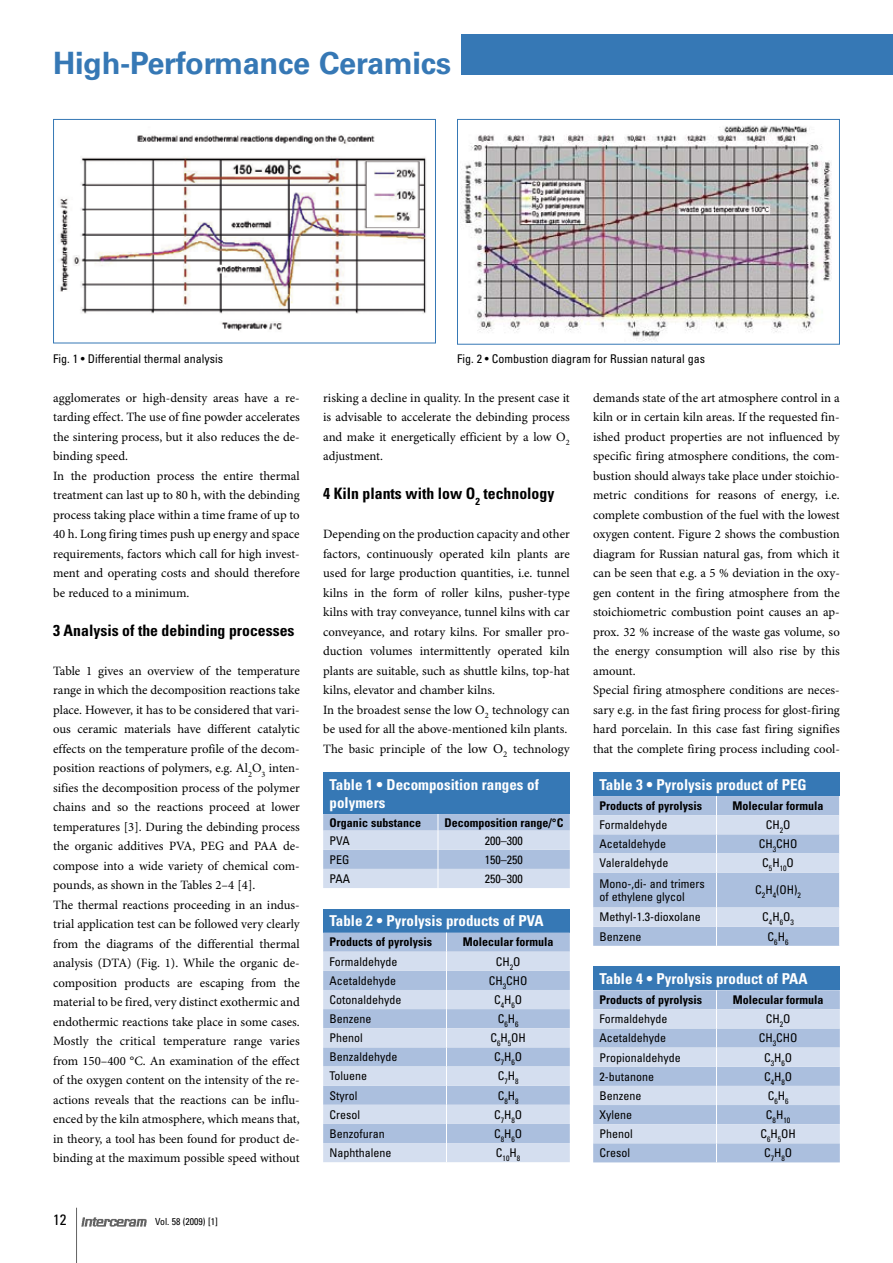
<style>
.page{position:relative;width:893px;height:1263px;background:#fff}
.page>*{position:absolute;margin:0;border:0;box-sizing:border-box;transform-origin:0 0}
.t1{font:700 30.75px "Univers LT Std";letter-spacing:-.01em;color:#3678b5}
.t2{font:700 condensed 15.75px "Univers LT Std";color:#000}
.t3{font:700 condensed 15px/18px "Univers LT Std";color:#fff}
.t4{font:condensed 15px "Univers LT Std";color:#000}
.t5{font:12.75px/19.5px "Minion Pro";color:#000}
.t6{font:condensed 12px/13.5px "Univers LT Std";color:#000}
.t7{font:700 condensed 12px "Univers LT Std";color:#000}
.t8{font:condensed 9.75px "Univers LT Std";color:#000}
.t9{font:condensed 7.8px "Univers LT Std";color:#000}
.s1{font-size:13.5px}
</style>
<div class="page">
<img style="left:81px;top:1218px;width:66px;height:9px">
<hr style="left:76px;top:1208px;width:1px;height:55px;background:#636363">
<div style="left:462px;top:34px;width:431px;height:40px;background:#3678b5"></div>
<div style="left:323px;top:772px;width:247px;height:42px;background:#3678b5"></div>
<svg style="left:323px;top:814px;width:247px;height:74px;background:#c1cfe7"></svg>
<div style="left:593px;top:966px;width:247px;height:24px;background:#3678b5"></div>
<svg style="left:593px;top:990px;width:247px;height:172px;background:#becde5"></svg>
<div style="left:323px;top:909px;width:247px;height:23px;background:#3678b5"></div>
<svg style="left:323px;top:932px;width:247px;height:20px;background:#a9bedd"></svg>
<svg style="left:323px;top:952px;width:247px;height:210px;background:#c2d0e7"></svg>
<svg style="left:446px;top:932px;width:1px;height:230px"></svg>
<div style="left:593px;top:772px;width:247px;height:24px;background:#3678b5"></div>
<svg style="left:593px;top:796px;width:247px;height:150px;background:#bccbe5"></svg>
<img style="left:60px;top:135px;width:366px;height:196px">
<div style="left:53px;top:119px;width:383px;height:224px;border:1px solid #3678b5"></div>
<img style="left:460px;top:125px;width:372px;height:216px">
<div style="left:457px;top:119px;width:383px;height:226px;border:1px solid #3678b5"></div>
<h1 class="t1" style="left:53px;top:45px;width:400px">High-Performance Ceramics</h1>
<p class="t6" style="left:53px;top:352px;width:171px">Fig. 1 • Differential thermal analysis</p>
<p class="t6" style="left:457px;top:352px;width:250px">Fig. 2 • Combustion diagram for Russian natural gas</p>
<p class="t5" style="left:53px;top:389px;width:248px">agglomerates or high-density areas have a re&shy;tarding effect. The use of fine powder accelerates the sintering process, but it also reduces the de&shy;binding speed.<br>In the production process the entire thermal treatment can last up to 80 h, with the debinding process taking place within a time frame of up to 40 h. Long firing times push up energy and space requirements, factors which call for high invest&shy;ment and operating costs and should therefore be reduced to a minimum.</p>
<p class="t2" style="left:53px;top:621px;width:243px">3 Analysis of the debinding processes</p>
<p class="t5" style="left:53px;top:662px;width:248px">Table 1 gives an overview of the temperature range in which the decomposition reactions take place. However, it has to be considered that vari&shy;ous ceramic materials have different catalytic effects on the temperature profile of the decom&shy;position reactions of polymers, e.g. Al<sub>2</sub>O<sub>3</sub> inten&shy;sifies the decomposition process of the polymer chains and so the reactions proceed at lower temperatures [3]. During the debinding process the organic additives PVA, PEG and PAA de&shy;compose into a wide variety of chemical com&shy;pounds, as shown in the Tables 2–4 [4].<br>The thermal reactions proceeding in an indus&shy;trial application test can be followed very clearly from the diagrams of the differential thermal analysis (DTA) (Fig. 1). While the organic de&shy;composition products are escaping from the material to be fired, very distinct exothermic and endothermic reactions take place in some cases.<br>Mostly the critical temperature range varies from 150–400 °C. An examination of the effect of the oxygen content on the intensity of the re&shy;actions reveals that the reactions can be influ&shy;enced by the kiln atmosphere, which means that, in theory, a tool has been found for product de&shy;binding at the maximum possible speed without</p>
<p class="t4" style="left:53px;top:1210px;width:15px">12</p>
<p class="t8" style="left:155px;top:1215px;width:64px">Vol. 58 (2009) [1]</p>
<p class="t5" style="left:323px;top:388px;width:248px;text-align:justify">risking a decline in quality. In the present case it is advisable to accelerate the debinding process and make it energetically efficient by a low O<sub>2 </sub>adjustment.</p>
<p class="t2" style="left:323px;top:484px;width:233px">4 Kiln plants with low O<sub>2</sub> technology</p>
<p class="t5" style="left:323px;top:525px;width:248px">Depending on the production capacity and other factors, continuously operated kiln plants are used for large production quantities, i.e. tunnel kilns in the form of roller kilns, pusher-type kilns with tray conveyance, tunnel kilns with car conveyance, and rotary kilns. For smaller pro&shy;duction volumes intermittently operated kiln plants are suitable, such as shuttle kilns, top-hat kilns, elevator and chamber kilns.<br>In the broadest sense the low O<sub>2</sub> technology can be used for all the above-mentioned kiln plants.<br>The basic principle of the <span class="s1">low O</span><sub>2</sub> technology</p>
<p class="t3" style="left:330px;top:775px;width:211px">Table 1 • Decomposition ranges of polymers</p>
<p class="t7" style="left:330px;top:815px;width:93px">Organic substance</p>
<p class="t7" style="left:444px;top:815px;width:121px">Decomposition range/°C</p>
<p class="t6" style="left:330px;top:833px;width:22px">PVA</p>
<p class="t6" style="left:485px;top:833px;width:39px">200–300</p>
<p class="t6" style="left:330px;top:852px;width:22px">PEG</p>
<p class="t6" style="left:485px;top:852px;width:39px">150–250</p>
<p class="t6" style="left:330px;top:872px;width:22px">PAA</p>
<p class="t6" style="left:485px;top:872px;width:39px">250–300</p>
<p class="t3" style="left:330px;top:912px;width:216px">Table 2 • Pyrolysis products of PVA</p>
<p class="t7" style="left:330px;top:935px;width:104px">Products of pyrolysis</p>
<p class="t7" style="left:463px;top:935px;width:92px">Molecular formula</p>
<p class="t6" style="left:330px;top:954px;width:69px">Formaldehyde</p>
<p class="t6" style="left:496px;top:954px;width:26px">CH<sub>2</sub>O</p>
<p class="t6" style="left:330px;top:973px;width:68px">Acetaldehyde</p>
<p class="t6" style="left:489px;top:973px;width:40px">CH<sub>3</sub>CHO</p>
<p class="t6" style="left:330px;top:993px;width:73px">Cotonaldehyde</p>
<p class="t6" style="left:494px;top:993px;width:30px">C<sub>4</sub>H<sub>6</sub>O</p>
<p class="t6" style="left:330px;top:1012px;width:43px">Benzene</p>
<p class="t6" style="left:498px;top:1012px;width:22px">C<sub>6</sub>H<sub>6</sub></p>
<p class="t6" style="left:330px;top:1031px;width:35px">Phenol</p>
<p class="t6" style="left:490px;top:1031px;width:37px">C<sub>6</sub>H<sub>5</sub>OH</p>
<p class="t6" style="left:330px;top:1050px;width:69px">Benzaldehyde</p>
<p class="t6" style="left:494px;top:1050px;width:30px">C<sub>7</sub>H<sub>6</sub>O</p>
<p class="t6" style="left:330px;top:1069px;width:39px">Toluene</p>
<p class="t6" style="left:498px;top:1069px;width:22px">C<sub>7</sub>H<sub>8</sub></p>
<p class="t6" style="left:330px;top:1088px;width:29px">Styrol</p>
<p class="t6" style="left:498px;top:1088px;width:22px">C<sub>8</sub>H<sub>8</sub></p>
<p class="t6" style="left:330px;top:1107px;width:32px">Cresol</p>
<p class="t6" style="left:494px;top:1107px;width:30px">C<sub>7</sub>H<sub>8</sub>O</p>
<p class="t6" style="left:330px;top:1127px;width:57px">Benzofuran</p>
<p class="t6" style="left:494px;top:1127px;width:30px">C<sub>8</sub>H<sub>6</sub>O</p>
<p class="t6" style="left:330px;top:1146px;width:64px">Naphthalene</p>
<p class="t9" style="left:496px;top:1153px;width:26px"><sup>C</sup>10<sup>H</sup>8</p>
<p class="t5" style="left:593px;top:389px;width:248px">demands state of the art atmosphere control in a kiln or in certain kiln areas. If the requested fin&shy;ished product properties are not influenced by specific firing atmosphere conditions, the com&shy;bustion should always take place under stoichio&shy;metric conditions for reasons of energy, i.e. complete combustion of the fuel with the lowest oxygen content. Figure 2 shows the combustion diagram for Russian natural gas, from which it can be seen that e.g. a 5 % deviation in the oxy&shy;gen content in the firing atmosphere from the stoichiometric combustion point causes an ap&shy;prox. 32 % increase of the waste gas volume, so the energy consumption will also rise by this amount.<br>Special firing atmosphere conditions are neces&shy;sary e.g. in the fast firing process for glost-firing hard porcelain. In this case fast firing signifies that the complete firing process including cool-</p>
<p class="t3" style="left:600px;top:775px;width:209px">Table 3 • Pyrolysis product of PEG</p>
<p class="t7" style="left:600px;top:798px;width:104px">Products of pyrolysis</p>
<p class="t7" style="left:733px;top:798px;width:92px">Molecular formula</p>
<p class="t6" style="left:600px;top:818px;width:69px">Formaldehyde</p>
<p class="t6" style="left:766px;top:818px;width:26px">CH<sub>2</sub>O</p>
<p class="t6" style="left:600px;top:837px;width:68px">Acetaldehyde</p>
<p class="t6" style="left:759px;top:837px;width:40px">CH<sub>3</sub>CHO</p>
<p class="t6" style="left:600px;top:856px;width:70px">Valeraldehyde</p>
<p class="t6" style="left:762px;top:856px;width:33px">C<sub>5</sub>H<sub>10</sub>O</p>
<p class="t6" style="left:600px;top:876px;width:107px">Mono-,di- and trimers of ethylene glycol</p>
<p class="t6" style="left:755px;top:883px;width:47px">C<sub>2</sub>H<sub>4</sub>(OH)<sub>2</sub></p>
<p class="t6" style="left:600px;top:910px;width:103px">Methyl-1.3-dioxolane</p>
<p class="t6" style="left:762px;top:910px;width:33px">C<sub>4</sub>H<sub>6</sub>O<sub>3</sub></p>
<p class="t6" style="left:600px;top:929px;width:43px">Benzene</p>
<p class="t6" style="left:768px;top:929px;width:22px">C<sub>6</sub>H<sub>6</sub></p>
<p class="t3" style="left:600px;top:969px;width:210px">Table 4 • Pyrolysis product of PAA</p>
<p class="t7" style="left:600px;top:992px;width:104px">Products of pyrolysis</p>
<p class="t7" style="left:733px;top:992px;width:92px">Molecular formula</p>
<p class="t6" style="left:600px;top:1012px;width:69px">Formaldehyde</p>
<p class="t6" style="left:766px;top:1012px;width:26px">CH<sub>2</sub>O</p>
<p class="t6" style="left:600px;top:1031px;width:68px">Acetaldehyde</p>
<p class="t6" style="left:759px;top:1031px;width:40px">CH<sub>3</sub>CHO</p>
<p class="t6" style="left:600px;top:1050px;width:83px">Propionaldehyde</p>
<p class="t6" style="left:764px;top:1050px;width:30px">C<sub>3</sub>H<sub>6</sub>O</p>
<p class="t6" style="left:600px;top:1069px;width:56px">2-butanone</p>
<p class="t6" style="left:764px;top:1069px;width:30px">C<sub>4</sub>H<sub>8</sub>O</p>
<p class="t6" style="left:600px;top:1088px;width:43px">Benzene</p>
<p class="t6" style="left:768px;top:1088px;width:22px">C<sub>6</sub>H<sub>6</sub></p>
<p class="t6" style="left:600px;top:1108px;width:34px">Xylene</p>
<p class="t9" style="left:766px;top:1115px;width:26px"><sup>C</sup>8<sup>H</sup>10</p>
<p class="t6" style="left:600px;top:1127px;width:35px">Phenol</p>
<p class="t6" style="left:760px;top:1127px;width:37px">C<sub>6</sub>H<sub>5</sub>OH</p>
<p class="t6" style="left:600px;top:1146px;width:32px">Cresol</p>
<p class="t6" style="left:764px;top:1146px;width:30px">C<sub>7</sub>H<sub>8</sub>O</p>
</div>
